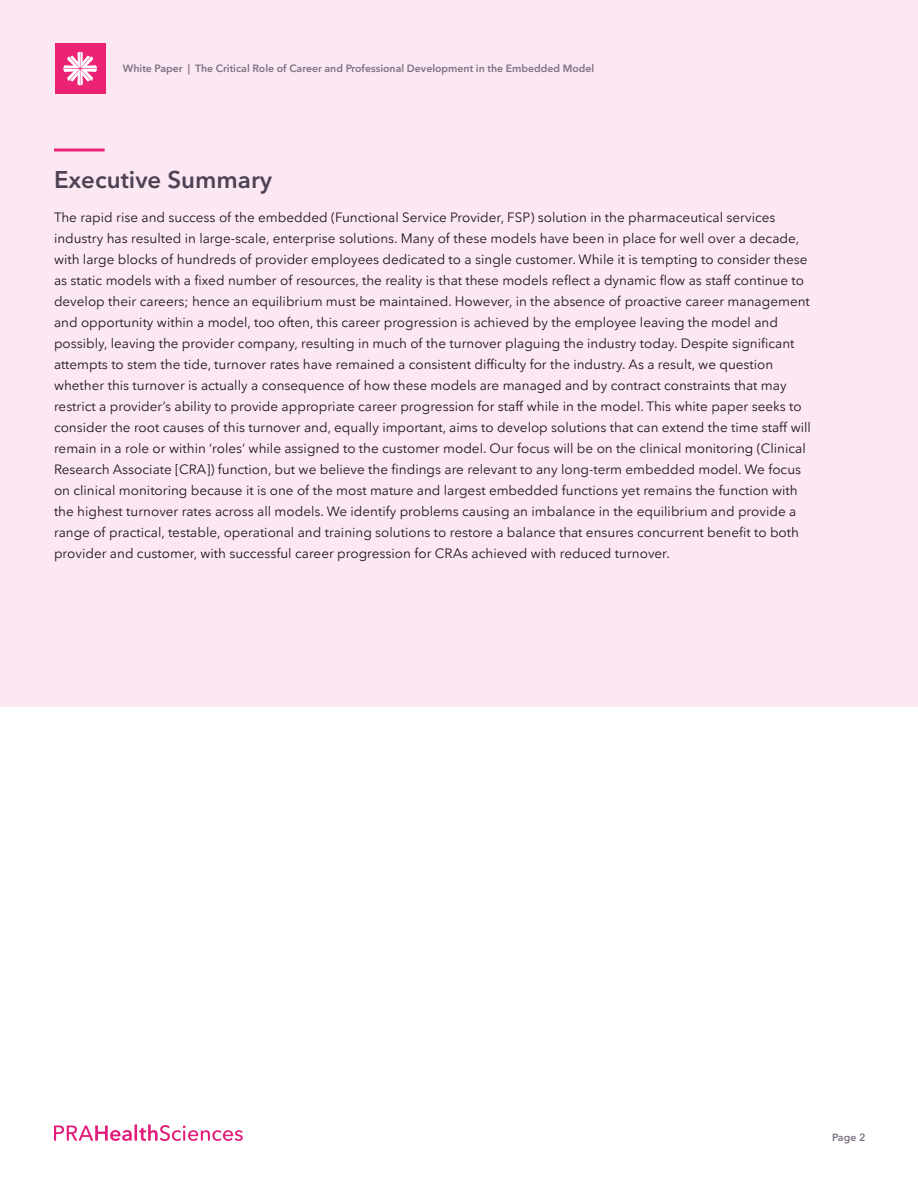
<style>
.page{position:relative;width:918px;height:1188px;background:#fff}
.page>*{position:absolute;margin:0;border:0;box-sizing:border-box;transform-origin:0 0}
.Headline{font:600 24px "PRA Sans";color:#4d4354}
.Body_text{font:13.5px/21px "PRA Sans";color:#1e1524}
.t1{font:600 10.5px "PRA Sans";color:#7d7184}
</style>
<div class="page">
<div style="left:0;top:0;width:918px;height:707px;background:#fce8f2"></div>
<svg style="left:54px;top:1125px;width:78px;height:16px"></svg>
<hr style="left:134px;top:1124px;width:3px;height:17px;background:#e31c79">
<svg style="left:139px;top:1124px;width:104px;height:17px"></svg>
<div style="left:55px;top:43px;width:50px;height:51px;background:#ec2275"></div>
<svg style="left:63px;top:52px;width:34px;height:34px"></svg>
<svg style="left:54px;top:148px;width:51px;height:4px"></svg>
<p class="t1" style="left:123px;top:62px;width:473px">White Paper | The Critical Role of Career and Professional Development in the Embedded Model</p>
<p class="Headline" style="left:54px;top:165px;width:220px">Executive Summary</p>
<p class="Body_text" style="left:54px;top:207px;width:758px">The rapid rise and success of the embedded (Functional Service Provider, FSP) solution in the pharmaceutical services industry has resulted in large-scale, enterprise solutions. Many of these models have been in place for well over a decade, with large blocks of hundreds of provider employees dedicated to a single customer. While it is tempting to consider these as static models with a fixed number of resources, the reality is that these models reflect a dynamic flow as staff continue to develop their careers; hence an equilibrium must be maintained. However, in the absence of proactive career management and opportunity within a model, too often, this career progression is achieved by the employee leaving the model and possibly, leaving the provider company, resulting in much of the turnover plaguing the industry today. Despite significant attempts to stem the tide, turnover rates have remained a consistent difficulty for the industry. As a result, we question whether this turnover is actually a consequence of how these models are managed and by contract constraints that may restrict a provider’s ability to provide appropriate career progression for staff while in the model. This white paper seeks to consider the root causes of this turnover and, equally important, aims to develop solutions that can extend the time staff will remain in a role or within ‘roles‘ while assigned to the customer model. Our focus will be on the clinical monitoring (Clinical Research Associate [CRA]) function, but we believe the findings are relevant to any long-term embedded model. We focus on clinical monitoring because it is one of the most mature and largest embedded functions yet remains the function with the highest turnover rates across all models. We identify problems causing an imbalance in the equilibrium and provide a range of practical, testable, operational and training solutions to restore a balance that ensures concurrent benefit to both provider and customer, with successful career progression for CRAs achieved with reduced turnover.</p>
<p class="t1" style="left:832px;top:1131px;width:35px">Page 2</p>
</div>
